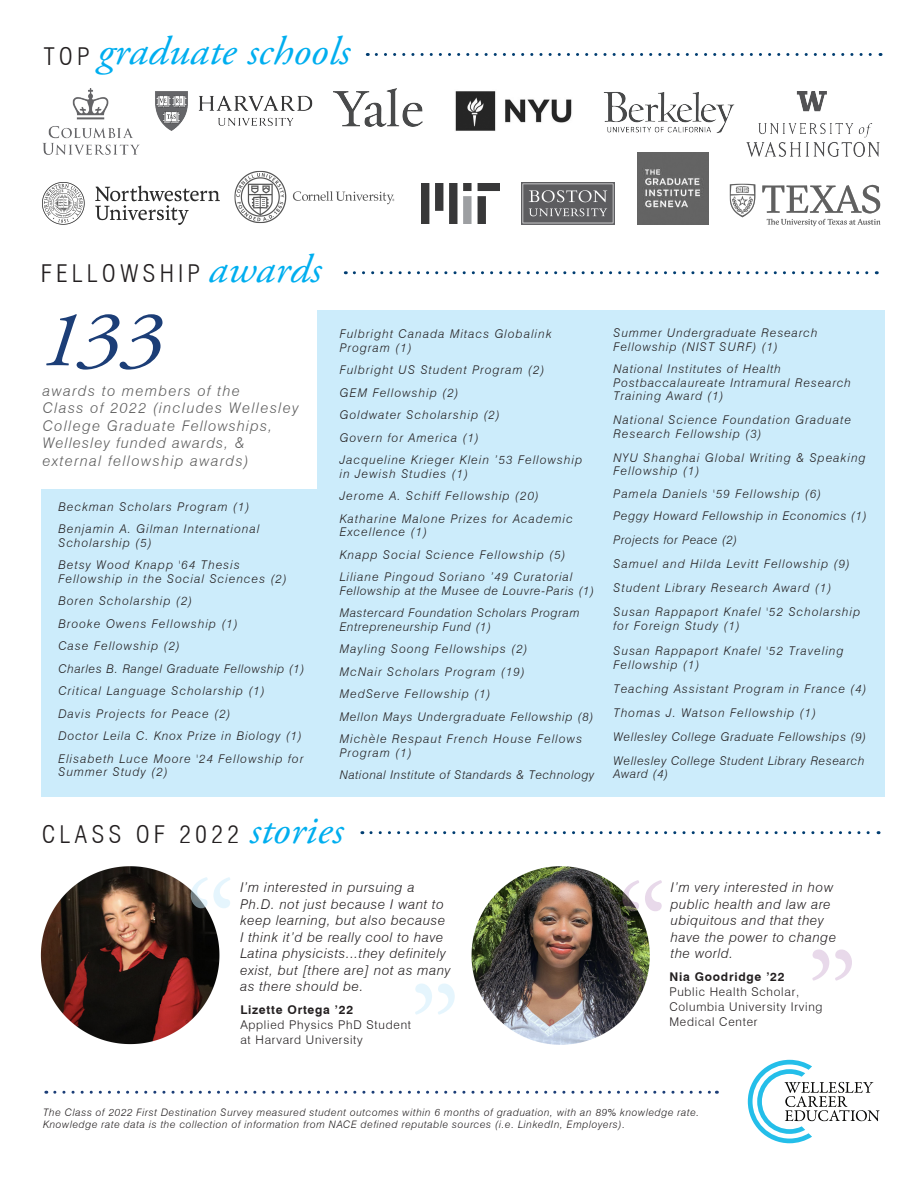
<style>
.page{position:relative;width:921px;height:1191px;background:#fff}
.page>*{position:absolute;margin:0;border:0;box-sizing:border-box;transform-origin:0 0}
.t1{font:italic 79.5px "Adobe Garamond Pro";color:#1c3e77;scale:1.08 1}
.t2{font:italic 39.9px "Adobe Garamond Pro";color:#00aeef;scale:1.08 1}
.t3{font:300 condensed 23.55px "Swiss 721 BT";letter-spacing:.16em;color:#231f20;scale:1.08 1}
.t4{font:italic 300 14.7px/17.5px "Swiss 721 BT";letter-spacing:.1em;color:#5d5d5d}
.t5{font:italic 300 13.5px/16.5px "Swiss 721 BT";letter-spacing:.05em;color:#231f20}
.t6{font:italic 300 12px/22.5px "Swiss 721 BT";letter-spacing:.095em;color:#231f20}
.t7{font:italic 300 12px/24px "Swiss 721 BT";letter-spacing:.065em;color:#231f20}
.t8{font:300 12px/15px "Swiss 721 BT";letter-spacing:.065em;color:#231f20}
.t9{font:italic 300 12px/22.5px "Swiss 721 BT";letter-spacing:.06em;color:#231f20}
.t10{font:italic 300 12px/22.5px "Swiss 721 BT";letter-spacing:.055em;color:#231f20}
.t11{font:700 12px "Swiss 721 BT";letter-spacing:.065em;color:#231f20}
.t12{font:italic 300 10.35px/12.5px "Swiss 721 BT";letter-spacing:.06em;color:#231f20}
.s1{font-family:"Swiss 721 BT";font-weight:300;font-style:normal;font-stretch:condensed;font-size:23.55px;color:#231f20}
.s2{font-family:"Adobe Garamond Pro";font-weight:400;font-style:italic;font-stretch:normal;font-size:39.9px;color:#00aeef}
</style>
<div class="page">
<img style="left:41px;top:866px;width:178px;height:179px">
<img style="left:472px;top:866px;width:178px;height:179px">
<div style="left:41px;top:489px;width:567px;height:308px;background:#ccecfb"></div>
<svg style="left:371px;top:831px;width:508px;height:3px"></svg>
<svg style="left:55px;top:1091px;width:662px;height:3px"></svg>
<svg style="left:748px;top:1060px;width:132px;height:83px"></svg>
<div style="left:317px;top:310px;width:568px;height:487px;background:#ccecfb"></div>
<svg style="left:376px;top:53px;width:505px;height:3px"></svg>
<svg style="left:354px;top:271px;width:523px;height:3px"></svg>
<img style="left:42px;top:89px;width:97px;height:65px">
<img style="left:155px;top:91px;width:158px;height:40px">
<img style="left:522px;top:183px;width:93px;height:41px">
<img style="left:603px;top:91px;width:132px;height:42px">
<img style="left:747px;top:91px;width:132px;height:66px">
<img style="left:333px;top:88px;width:90px;height:39px">
<svg style="left:415px;top:984px;width:40px;height:31px"></svg>
<svg style="left:191px;top:877px;width:39px;height:31px"></svg>
<svg style="left:622px;top:880px;width:40px;height:31px"></svg>
<svg style="left:812px;top:950px;width:40px;height:31px"></svg>
<img style="left:422px;top:183px;width:77px;height:41px">
<img style="left:42px;top:182px;width:177px;height:43px">
<img style="left:234px;top:170px;width:161px;height:53px">
<img style="left:455px;top:91px;width:117px;height:40px">
<img style="left:729px;top:184px;width:152px;height:43px">
<img style="left:637px;top:153px;width:72px;height:71px">
<h2 class="t2" style="left:44px;top:27px;width:285px"><span class="s1">T O P</span> graduate schools</h2>
<h3 class="t3" style="left:41px;top:259px;width:261px">FELLOWSHIP <span class="s2">awards</span></h3>
<h1 class="t1" style="left:38px;top:292px;width:117px">133</h1>
<p class="t4" style="left:43px;top:381px;width:257px">awards to members of the<br>Class of 2022 (includes Wellesley<br>College Graduate Fellowships,<br>Wellesley funded awards, &amp; external fellowship awards)</p>
<p class="t6" style="left:58px;top:495px;width:203px">Beckman Scholars Program (1)<br>Benjamin A. Gilman International</p>
<p class="t6" style="left:58px;top:531px;width:183px">Scholarship (5)<br>Betsy Wood Knapp '64 Thesis</p>
<p class="t6" style="left:58px;top:567px;width:248px">Fellowship in the Social Sciences (2)<br>Boren Scholarship (2)<br>Brooke Owens Fellowship (1)<br>Case Fellowship (2)<br>Charles B. Rangel Graduate Fellowship (1)<br>Critical Language Scholarship (1)<br>Davis Projects for Peace (2)<br>Doctor Leila C. Knox Prize in Biology (1)<br>Elisabeth Luce Moore '24 Fellowship for</p>
<p class="t6" style="left:58px;top:761px;width:111px">Summer Study (2)</p>
<p class="t6" style="left:340px;top:327px;width:213px;line-height:13.5px">Fulbright Canada Mitacs Globalink<br>Program (1)</p>
<p class="t6" style="left:340px;top:358px;width:244px">Fulbright US Student Program (2)<br>GEM Fellowship (2)<br>Goldwater Scholarship (2)<br>Govern for America (1)<br>Jacqueline Krieger Klein ’53 Fellowship</p>
<p class="t6" style="left:340px;top:462px;width:235px">in Jewish Studies (1)<br>Jerome A. Schiff Fellowship (20)<br>Katharine Malone Prizes for Academic</p>
<p class="t6" style="left:340px;top:520px;width:234px">Excellence (1)<br>Knapp Social Science Fellowship (5)<br>Liliane Pingoud Soriano ’49 Curatorial</p>
<p class="t9" style="left:340px;top:579px;width:256px">Fellowship at the Musee de Louvre-Paris (1)<br>Mastercard Foundation Scholars Program</p>
<p class="t6" style="left:340px;top:615px;width:255px">Entrepreneurship Fund (1)<br>Mayling Soong Fellowships (2)<br>McNair Scholars Program (19)<br>MedServe Fellowship (1)<br>Mellon Mays Undergraduate Fellowship (8)<br>Michèle Respaut French House Fellows</p>
<p class="t10" style="left:340px;top:741px;width:256px">Program (1)<br>National Institute of Standards &amp; Technology</p>
<h3 class="t3" style="left:42px;top:820px;width:281px">CLASS OF 2022 <span class="s2">stories</span></h3>
<p class="t5" style="left:240px;top:879px;width:212px">I’m interested in pursuing a<br>Ph.D. not just because I want to keep learning, but also because<br>I think it’d be really cool to have<br>Latina physicists...they definitely exist, but [there are] not as many as there should be.</p>
<p class="t11" style="left:240px;top:1003px;width:114px">Lizette Ortega ’22</p>
<p class="t8" style="left:240px;top:1018px;width:172px">Applied Physics PhD Student at Harvard University</p>
<p class="t6" style="left:614px;top:326px;width:206px;line-height:13.5px">Summer Undergraduate Research<br>Fellowship (NIST SURF) (1)</p>
<p class="t6" style="left:614px;top:362px;width:239px;line-height:13.5px">National Institutes of Health<br>Postbaccalaureate Intramural Research<br>Training Award (1)</p>
<p class="t6" style="left:614px;top:413px;width:239px;line-height:13.5px">National Science Foundation Graduate<br>Research Fellowship (3)</p>
<p class="t6" style="left:614px;top:450px;width:254px;line-height:13.5px">NYU Shanghai Global Writing &amp; Speaking<br>Fellowship (1)</p>
<p class="t7" style="left:614px;top:482px;width:255px;line-height:22.5px">Pamela Daniels '59 Fellowship (6)<br>Peggy Howard Fellowship in Economics (1)</p>
<p class="t6" style="left:614px;top:528px;width:248px;line-height:24px">Projects for Peace (2)<br>Samuel and Hilda Levitt Fellowship (9)<br>Student Library Research Award (1)<br>Susan Rappaport Knafel '52 Scholarship</p>
<p class="t6" style="left:614px;top:612px;width:232px;line-height:25.5px">for Foreign Study (1)<br>Susan Rappaport Knafel '52 Traveling</p>
<p class="t7" style="left:614px;top:652px;width:255px">Fellowship (1)<br>Teaching Assistant Program in France (4)<br>Thomas J. Watson Fellowship (1)<br>Wellesley College Graduate Fellowships (9)<br>Wellesley College Student Library Research</p>
<p class="t6" style="left:614px;top:762px;width:56px">Award (4)</p>
<p class="t5" style="left:671px;top:879px;width:167px">I’m very interested in how public health and law are ubiquitous and that they have the power to change the world.</p>
<p class="t11" style="left:669px;top:970px;width:117px">Nia Goodridge ’22</p>
<p class="t8" style="left:669px;top:984px;width:155px">Public Health Scholar,<br>Columbia University Irving<br>Medical Center</p>
<p class="t12" style="left:43px;top:1106px;width:658px">The Class of 2022 First Destination Survey measured student outcomes within 6 months of graduation, with an 89% knowledge rate.<br>Knowledge rate data is the collection of information from NACE defined reputable sources (i.e. LinkedIn, Employers).</p>
</div>
